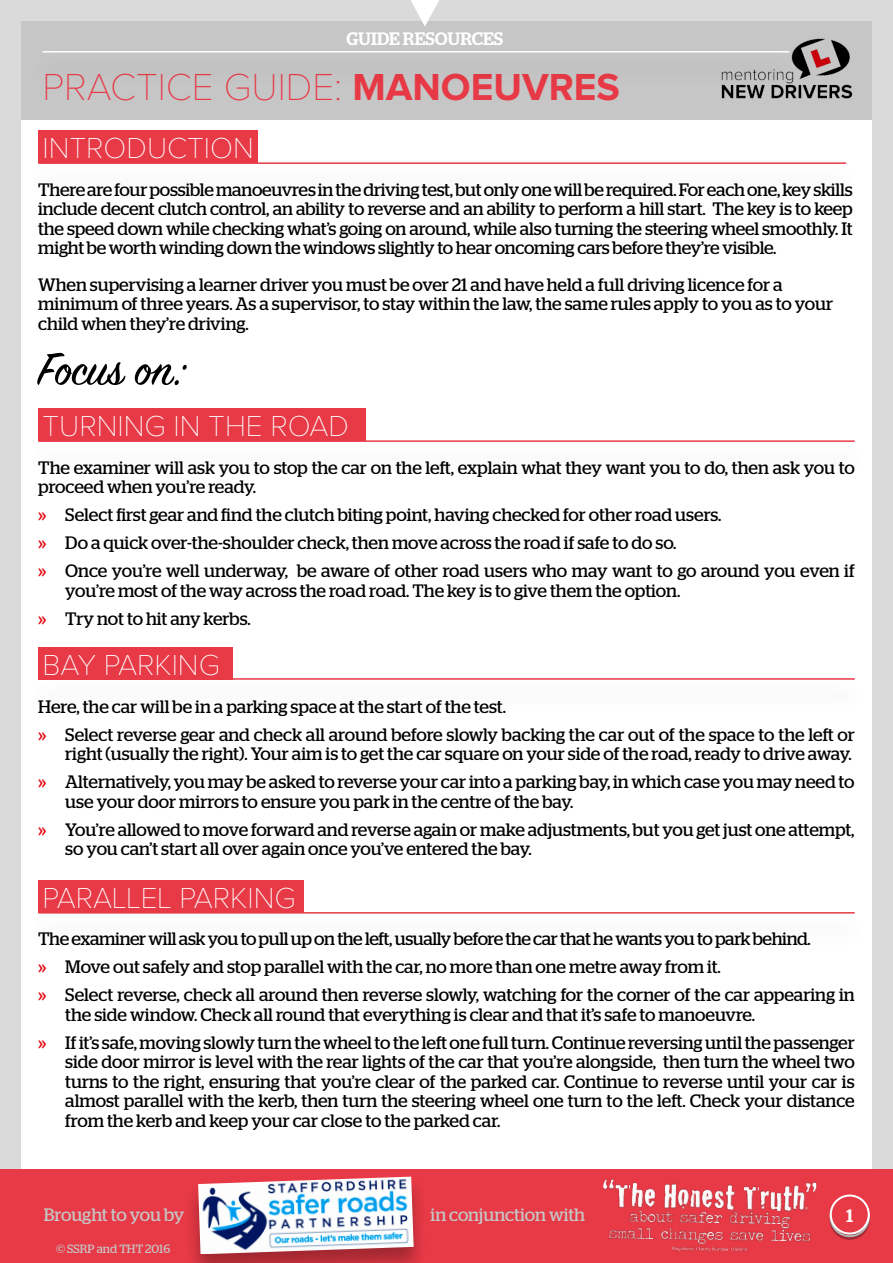
<style>
.page{position:relative;width:893px;height:1263px;background:#dadada}
.page>*{position:absolute;margin:0;border:0;box-sizing:border-box;transform-origin:0 0}
.t1{font:51px "Sign Painter House Script";letter-spacing:-.005em;color:#000}
.t2{font:100 39px "Proxima Nova";color:#e73946}
.t3{font:100 30px "Proxima Nova";color:#fff}
.t4{font:18px/19.5px "Stag";letter-spacing:-.005em;color:#000}
.t5{font:18px "Stag";letter-spacing:-.005em;color:#c6c6c6}
.t6{font:500 18px "Stag";color:#fff}
.t7{font:12px "Stag";color:#c6c6c6}
.s1{font-weight:700}
.s2{color:#e30614}
</style>
<div class="page">
<div style="left:21px;top:21px;width:851px;height:1221px;background:#fff"></div>
<div style="left:21px;top:21px;width:851px;height:99px;background:#c6c6c6"></div>
<hr style="left:38px;top:162px;width:808px;height:2px;background:#e73946">
<div style="left:38px;top:130px;width:220px;height:32px;background:#e73946"></div>
<svg style="left:411px;top:0;width:28px;height:26px"></svg>
<hr style="left:38px;top:440px;width:817px;height:2px;background:#e73946">
<div style="left:38px;top:408px;width:328px;height:32px;background:#e73946"></div>
<hr style="left:38px;top:678px;width:817px;height:2px;background:#e73946">
<div style="left:38px;top:647px;width:194px;height:33px;background:#e73946"></div>
<hr style="left:38px;top:912px;width:817px;height:1px;background:#e73946">
<div style="left:38px;top:880px;width:265px;height:32px;background:#e73946"></div>
<div style="left:0;top:1169px;width:893px;height:94px;background:#e73946"></div>
<svg style="left:831px;top:1201px;width:38px;height:38px"></svg>
<div style="left:830px;top:1200px;width:40px;height:40px;border:2px solid #000;border-radius:50%"></div>
<div style="left:831px;top:1195px;width:38px;height:38px;background:#e73946;border-radius:50%"></div>
<div style="left:830px;top:1194px;width:40px;height:40px;border:2px solid #fff;border-radius:50%"></div>
<div style="left:184px;top:1175px;width:243px;height:88px;background:#000;opacity:.3"></div>
<img style="left:198px;top:1176px;width:216px;height:78px">
<img style="left:603px;top:1178px;width:214px;height:74px">
<hr style="left:43px;top:51px;width:746px;height:2px;background:#fff">
<img style="left:712px;top:38px;width:141px;height:61px">
<p class="t6" style="left:347px;top:28px;width:158px">GUIDE RESOURCES</p>
<h2 class="t2" style="left:43px;top:69px;width:579px">PRACTICE GUIDE: <span class="s1">MANOEUVRES</span></h2>
<h3 class="t3" style="left:43px;top:134px;width:213px">INTRODUCTION</h3>
<p class="t4" style="left:38px;top:179px;width:816px;text-align:justify">There are four possible manoeuvres in the driving test, but only one will be required. For each one, key skills include decent clutch control, an ability to reverse and an ability to perform a hill start. The key is to keep the speed down while checking what’s going on around, while also turning the steering wheel smoothly. It might be worth winding down the windows slightly to hear oncoming cars before they’re visible.</p>
<p class="t4" style="left:38px;top:274px;width:796px">When supervising a learner driver you must be over 21 and have held a full driving licence for a minimum of three years. As a supervisor, to stay within the law, the same rules apply to you as to your child when they’re driving.</p>
<h1 class="t1" style="left:38px;top:338px;width:149px">Focus on:</h1>
<h3 class="t3" style="left:43px;top:412px;width:308px">TURNING IN THE ROAD</h3>
<p class="t4" style="left:38px;top:457px;width:818px">The examiner will ask you to stop the car on the left, explain what they want you to do, then ask you to proceed when you’re ready.</p>
<p class="t4" style="left:38px;top:501px;width:818px;line-height:28px"><span class="s2">»</span> Select first gear and find the clutch biting point, having checked for other road users.<br><span class="s2">»</span> Do a quick over-the-shoulder check, then move across the road if safe to do so.<br><span class="s2">»</span> Once you’re well underway, be aware of other road users who may want to go around you even if</p>
<p class="t4" style="left:38px;top:576px;width:644px;line-height:28px;text-indent:27px">you’re most of the way across the road road. The key is to give them the option. <span class="s2">»</span> Try not to hit any kerbs.</p>
<h3 class="t3" style="left:43px;top:652px;width:179px">BAY PARKING</h3>
<p class="t4" style="left:38px;top:692px;width:818px;line-height:28px">Here, the car will be in a parking space at the start of the test.<br><span class="s2">»</span> Select reverse gear and check all around before slowly backing the car out of the space to the left or</p>
<p class="t4" style="left:38px;top:740px;width:818px;line-height:28px;text-align:right">right (usually the right). Your aim is to get the car square on your side of the road, ready to drive away.<br><span class="s2">»</span> Alternatively, you may be asked to reverse your car into a parking bay, in which case you may need to</p>
<p class="t4" style="left:38px;top:787px;width:818px;line-height:28px;text-indent:27px">use your door mirrors to ensure you park in the centre of the bay.<br><span class="s2">»</span> You’re allowed to move forward and reverse again or make adjustments, but you get just one attempt,</p>
<p class="t4" style="left:65px;top:839px;width:468px">so you can’t start all over again once you’ve entered the bay.</p>
<h3 class="t3" style="left:43px;top:884px;width:255px">PARALLEL PARKING</h3>
<p class="t4" style="left:38px;top:925px;width:818px;line-height:28px">The examiner will ask you to pull up on the left, usually before the car that he wants you to park behind.<br><span class="s2">»</span> Move out safely and stop parallel with the car, no more than one metre away from it.<br><span class="s2">»</span> Select reverse, check all around then reverse slowly, watching for the corner of the car appearing in</p>
<p class="t4" style="left:38px;top:1000px;width:818px;line-height:28px;text-indent:27px">the side window. Check all round that everything is clear and that it’s safe to manoeuvre.<br><span class="s2">»</span> If it’s safe, moving slowly turn the wheel to the left one full turn. Continue reversing until the passenger</p>
<p class="t4" style="left:65px;top:1052px;width:791px;text-align:justify">side door mirror is level with the rear lights of the car that you’re alongside, then turn the wheel two turns to the right, ensuring that you’re clear of the parked car. Continue to reverse until your car is almost parallel with the kerb, then turn the steering wheel one turn to the left. Check your distance from the kerb and keep your car close to the parked car.</p>
<p class="t5" style="left:44px;top:1204px;width:142px">Brought to you by</p>
<p class="t5" style="left:431px;top:1204px;width:156px">in conjunction with</p>
<p class="t5" style="left:377px;top:1205px;width:157px">In conjunction wi h</p>
<p class="t6" style="left:846px;top:1206px;width:8px">11</p>
<p class="t6" style="left:846px;top:1217px;width:21px">1 1</p>
<p class="t7" style="left:56px;top:1241px;width:116px">© SSRP and THT 2016</p>
</div>
